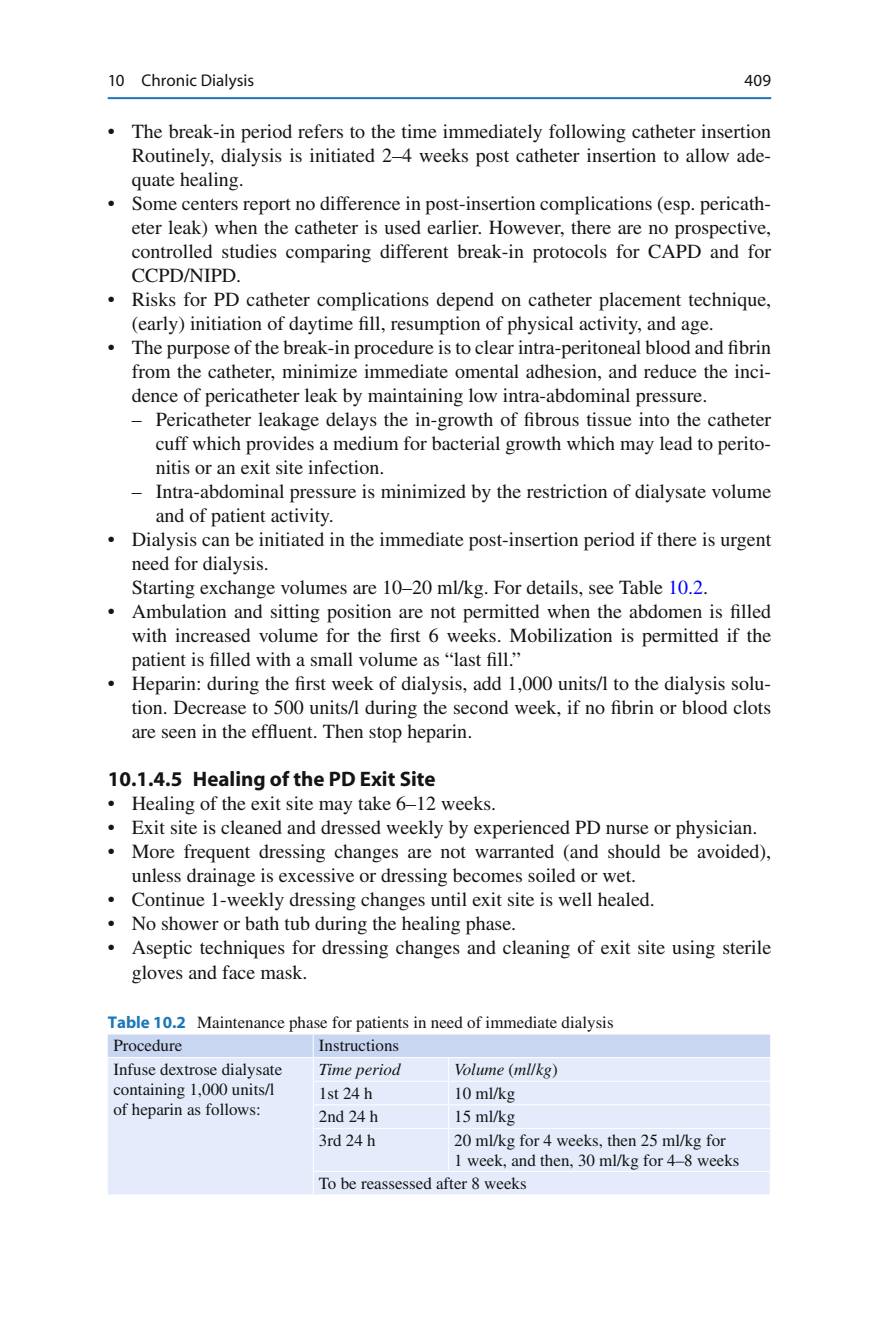
<style>
.page{position:relative;width:879px;height:1333px;background:#fff}
.page>*{position:absolute;margin:0;border:0;box-sizing:border-box;transform-origin:0 0}
.t1{font:700 21px "Myriad";color:#131413}
.t2{font:20px/24px "Times";color:#131413;text-align:justify}
.t3{font:17px/20px "Times";color:#131413}
.t4{font:italic 17px "Times";color:#131413}
.t5{font:17px "Myriad";letter-spacing:.005em;color:#131413}
.s1{color:#00f}
.s2{font-family:"Myriad";font-weight:700;color:#1f77b9}
.s3{font-style:normal}
</style>
<div class="page">
<hr style="left:108px;top:97px;width:663px;height:2px;background:#1f77b9">
<div style="left:108px;top:1127px;width:662px;height:67px;background:#e5ebfa"></div>
<hr style="left:313px;top:1127px;width:136px;height:1px;background:#fff">
<hr style="left:313px;top:1170px;width:136px;height:1px;background:#fff">
<svg style="left:769px;top:1171px;width:1px;height:23px"></svg>
<hr style="left:313px;top:1128px;width:1px;height:42px;background:#fff">
<svg style="left:313px;top:1171px;width:1px;height:23px"></svg>
<hr style="left:449px;top:1127px;width:321px;height:1px;background:#fff">
<hr style="left:448px;top:1128px;width:1px;height:42px;background:#fff">
<svg style="left:108px;top:1034px;width:662px;height:93px;background:#dee6f8"></svg>
<hr style="left:313px;top:1057px;width:457px;height:1px;background:#fff">
<hr style="left:108px;top:1057px;width:205px;height:1px;background:#fff">
<hr style="left:449px;top:1170px;width:321px;height:1px;background:#fff">
<p class="t5" style="left:108px;top:74px;width:148px">10 Chronic Dialysis</p>
<p class="t5" style="left:744px;top:74px;width:28px">409</p>
<p class="t2" style="left:132px;top:121px;width:641px;text-indent:-24px">• The break-in period refers to the time immediately following catheter insertion Routinely, dialysis is initiated 2–4 weeks post catheter insertion to allow ade&shy;quate healing.</p>
<p class="t2" style="left:132px;top:193px;width:641px;text-indent:-24px">• Some centers report no difference in post-insertion complications (esp. pericath&shy;eter leak) when the catheter is used earlier. However, there are no prospective, controlled studies comparing different break-in protocols for CAPD and for CCPD/NIPD.</p>
<p class="t2" style="left:132px;top:289px;width:641px;text-indent:-24px">• Risks for PD catheter complications depend on catheter placement technique, (early) initiation of daytime fill, resumption of physical activity, and age.</p>
<p class="t2" style="left:132px;top:337px;width:641px;text-indent:-24px">• The purpose of the break-in procedure is to clear intra-peritoneal blood and fibrin from the catheter, minimize immediate omental adhesion, and reduce the inci&shy;dence of pericatheter leak by maintaining low intra-abdominal pressure.</p>
<p class="t2" style="left:156px;top:409px;width:617px;text-indent:-24px">– Pericatheter leakage delays the in-growth of fibrous tissue into the catheter cuff which provides a medium for bacterial growth which may lead to perito&shy;nitis or an exit site infection.</p>
<p class="t2" style="left:156px;top:481px;width:617px;text-indent:-24px">– Intra-abdominal pressure is minimized by the restriction of dialysate volume and of patient activity.</p>
<p class="t2" style="left:132px;top:529px;width:641px;text-align:left;text-indent:-24px">• Dialysis can be initiated in the immediate post-insertion period if there is urgent need for dialysis.<br>Starting exchange volumes are 10–20 ml/kg. For details, see Table <span class="s1">10.2</span> .</p>
<p class="t2" style="left:132px;top:601px;width:641px;text-indent:-24px">• Ambulation and sitting position are not permitted when the abdomen is filled with increased volume for the first 6 weeks. Mobilization is permitted if the patient is filled with a small volume as “last fill.”</p>
<p class="t2" style="left:132px;top:673px;width:641px;text-indent:-24px">• Heparin: during the first week of dialysis, add 1,000 units/l to the dialysis solu&shy;tion. Decrease to 500 units/l during the second week, if no fibrin or blood clots are seen in the effluent. Then stop heparin.</p>
<p class="t1" style="left:108px;top:771px;width:329px">10.1.4.5 Healing of the PD Exit Site</p>
<p class="t2" style="left:108px;top:793px;width:390px">• Healing of the exit site may take 6–12 weeks.</p>
<p class="t2" style="left:108px;top:817px;width:651px">• Exit site is cleaned and dressed weekly by experienced PD nurse or physician.</p>
<p class="t2" style="left:132px;top:841px;width:641px;text-indent:-24px">• More frequent dressing changes are not warranted (and should be avoided), unless drainage is excessive or dressing becomes soiled or wet.</p>
<p class="t2" style="left:108px;top:889px;width:548px">• Continue 1-weekly dressing changes until exit site is well healed.</p>
<p class="t2" style="left:108px;top:913px;width:410px">• No shower or bath tub during the healing phase.</p>
<p class="t2" style="left:132px;top:937px;width:641px;text-indent:-24px">• Aseptic techniques for dressing changes and cleaning of exit site using sterile gloves and face mask.</p>
<p class="t3" style="left:113px;top:1012px;width:502px;line-height:22.8px;text-indent:-6px"><span class="s2">Table 10.2</span> Maintenance phase for patients in need of immediate dialysis<br>Procedure</p>
<p class="t3" style="left:319px;top:1037px;width:82px">Instructions</p>
<p class="t3" style="left:113px;top:1060px;width:170px">Infuse dextrose dialysate containing 1,000 units/l of heparin as follows:</p>
<p class="t4" style="left:319px;top:1063px;width:83px">Time period</p>
<p class="t4" style="left:454px;top:1063px;width:105px">Volume <span class="s3">(</span> ml <span class="s3">/</span> kg <span class="s3">)</span></p>
<p class="t3" style="left:319px;top:1084px;width:55px">1st 24 h</p>
<p class="t3" style="left:454px;top:1084px;width:62px">10 ml/kg</p>
<p class="t3" style="left:319px;top:1108px;width:61px">2nd 24 h</p>
<p class="t3" style="left:454px;top:1108px;width:62px">15 ml/kg</p>
<p class="t3" style="left:319px;top:1131px;width:58px">3rd 24 h</p>
<p class="t3" style="left:454px;top:1131px;width:287px">20 ml/kg for 4 weeks, then 25 ml/kg for<br>1 week, and then, 30 ml/kg for 4–8 weeks</p>
<p class="t3" style="left:319px;top:1174px;width:209px">To be reassessed after 8 weeks</p>
</div>
